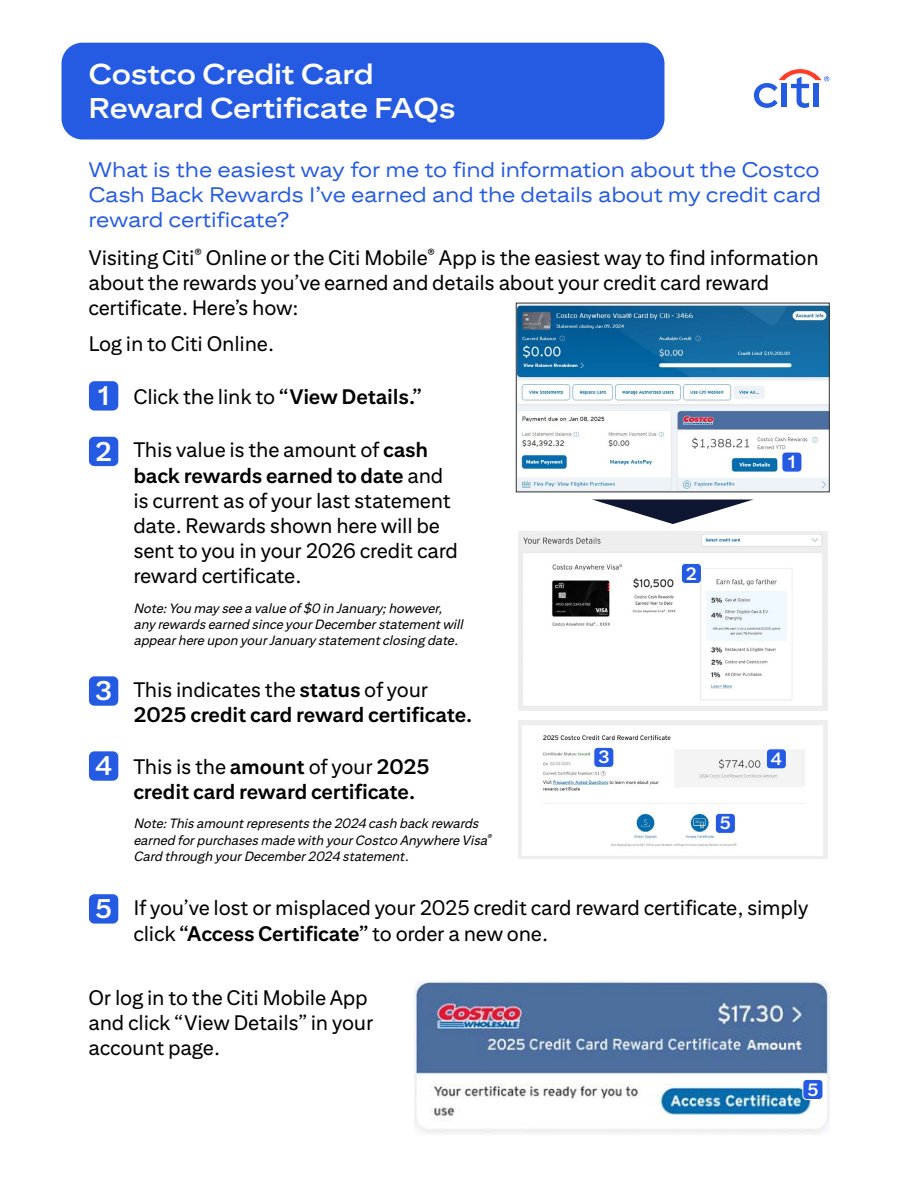
<style>
.page{position:relative;width:918px;height:1188px;background:#fff}
.page>*{position:absolute;margin:0;border:0;box-sizing:border-box;transform-origin:0 0}
.t1{font:700 28.5px/34.2px "Citi Sans Display";letter-spacing:-.01em;color:#fff}
.t2{font:700 27px "Citi Sans Text";color:#fff}
.t3{font:21px/25.2px "Citi Sans Text";letter-spacing:-.01em;color:#000}
.t4{font:21px/25.2px "Citi Sans Display";letter-spacing:-.01em;color:#255be3;text-align:justify}
.t5{font:700 21px/25.2px "Citi Sans Text";letter-spacing:-.01em;color:#000}
.t6{font:700 17.85px "Citi Sans Text";color:#fff}
.t7{font:italic 13.5px/16.2px "Citi Sans Text";color:#000}
.s1{font-weight:700;font-size:27px;color:#fff}
.s2{font-weight:700}
.s3{font-size:27px;color:#fff}
.s4{font-weight:400}
</style>
<div class="page">
<div style="left:62px;top:43px;width:602px;height:97px;background:#255be3;border-radius:21px"></div>
<div style="left:89px;top:381px;width:29px;height:30px;background:#255be3;border-radius:5px"></div>
<div style="left:89px;top:751px;width:29px;height:30px;background:#255be3;border-radius:5px"></div>
<div style="left:89px;top:676px;width:29px;height:30px;background:#255be3;border-radius:5px"></div>
<div style="left:89px;top:437px;width:29px;height:29px;background:#255be3;border-radius:5px"></div>
<div style="left:89px;top:894px;width:29px;height:30px;background:#255be3;border-radius:5px"></div>
<img style="left:518px;top:305px;width:309px;height:185px">
<img style="left:518px;top:532px;width:309px;height:178px">
<img style="left:518px;top:721px;width:309px;height:138px">
<img style="left:414px;top:982px;width:415px;height:152px">
<svg style="left:594px;top:500px;width:158px;height:24px"></svg>
<div style="left:803px;top:1079px;width:20px;height:20px;background:#255be3;border-radius:4px"></div>
<div style="left:802px;top:1079px;width:21px;height:21px;border:1px solid #fff;border-radius:4px"></div>
<div style="left:782px;top:452px;width:20px;height:20px;background:#255be3;border-radius:4px"></div>
<div style="left:781px;top:452px;width:21px;height:21px;border:1px solid #fff;border-radius:4px"></div>
<div style="left:681px;top:563px;width:20px;height:20px;background:#255be3;border-radius:4px"></div>
<div style="left:681px;top:563px;width:21px;height:21px;border:1px solid #fff;border-radius:4px"></div>
<div style="left:594px;top:747px;width:20px;height:20px;background:#255be3;border-radius:4px"></div>
<div style="left:593px;top:747px;width:21px;height:21px;border:1px solid #fff;border-radius:4px"></div>
<div style="left:766px;top:749px;width:20px;height:20px;background:#255be3;border-radius:4px"></div>
<div style="left:766px;top:748px;width:21px;height:21px;border:1px solid #fff;border-radius:4px"></div>
<div style="left:715px;top:813px;width:20px;height:20px;background:#255be3;border-radius:4px"></div>
<div style="left:715px;top:813px;width:21px;height:21px;border:1px solid #fff;border-radius:4px"></div>
<svg style="left:754px;top:69px;width:75px;height:39px"></svg>
<h1 class="t1" style="left:88px;top:56px;width:369px">Costco Credit Card<br>Reward Certificate FAQs</h1>
<h2 class="t4" style="left:88px;top:157px;width:734px">What is the easiest way for me to find information about the Costco Cash Back Rewards I’ve earned and the details about my credit card reward certificate?</h2>
<p class="t3" style="left:88px;top:244px;width:732px">Visiting Citi<sup>®</sup> Online or the Citi Mobile<sup>®</sup> App is the easiest way to find information about the rewards you’ve earned and details about your credit card reward certificate. Here’s how:</p>
<p class="t3" style="left:88px;top:330px;width:187px">Log in to Citi Online.</p>
<p class="t3" style="left:98px;top:384px;width:325px"><span class="s1">1</span> Click the link to <span class="s2">“View Details.”</span></p>
<p class="t2" style="left:95px;top:435px;width:19px">2</p>
<p class="t3" style="left:133px;top:437px;width:326px">This value is the amount of <span class="s2">cash back rewards earned to date</span> and is current as of your last statement date. Rewards shown here will be sent to you in your 2026 credit card reward certificate.</p>
<p class="t7" style="left:133px;top:600px;width:334px">Note:You may see a value of$0 in January;however, any rewards earned since yourDecemberstatementwill appearhere upon yourJanuary statementclosing date.</p>
<p class="t5" style="left:133px;top:676px;width:340px;text-indent:-39px"><span class="s3">3</span> <span class="s4">This indicates the</span> status <span class="s4">of your<br></span>2025 credit card reward certificate.</p>
<p class="t2" style="left:95px;top:750px;width:19px">4</p>
<p class="t5" style="left:133px;top:753px;width:298px"><span class="s4">This is the</span> amount <span class="s4">of your</span> 2025 credit card reward certificate.</p>
<p class="t7" style="left:133px;top:815px;width:362px">Note:This amountrepresents the 2024 cash back rewards earned forpurchases made with yourCostco Anywhere Visa<sup>®<br></sup>Card through yourDecember2024 statement.</p>
<p class="t3" style="left:133px;top:895px;width:676px;text-indent:-39px"><span class="s1">5</span> If you’ve lost or misplaced your 2025 credit card reward certificate, simply click <span class="s2">“Access Certificate”</span> to order a new one.</p>
<p class="t6" style="left:788px;top:451px;width:9px">1</p>
<p class="t6" style="left:686px;top:563px;width:13px">2</p>
<p class="t6" style="left:598px;top:747px;width:13px">3</p>
<p class="t6" style="left:771px;top:748px;width:13px">4</p>
<p class="t6" style="left:720px;top:813px;width:13px">5</p>
<p class="t3" style="left:88px;top:984px;width:286px">Or log in to the Citi Mobile App and click “View Details” in your account page.</p>
<p class="t6" style="left:807px;top:1079px;width:13px">5</p>
</div>
